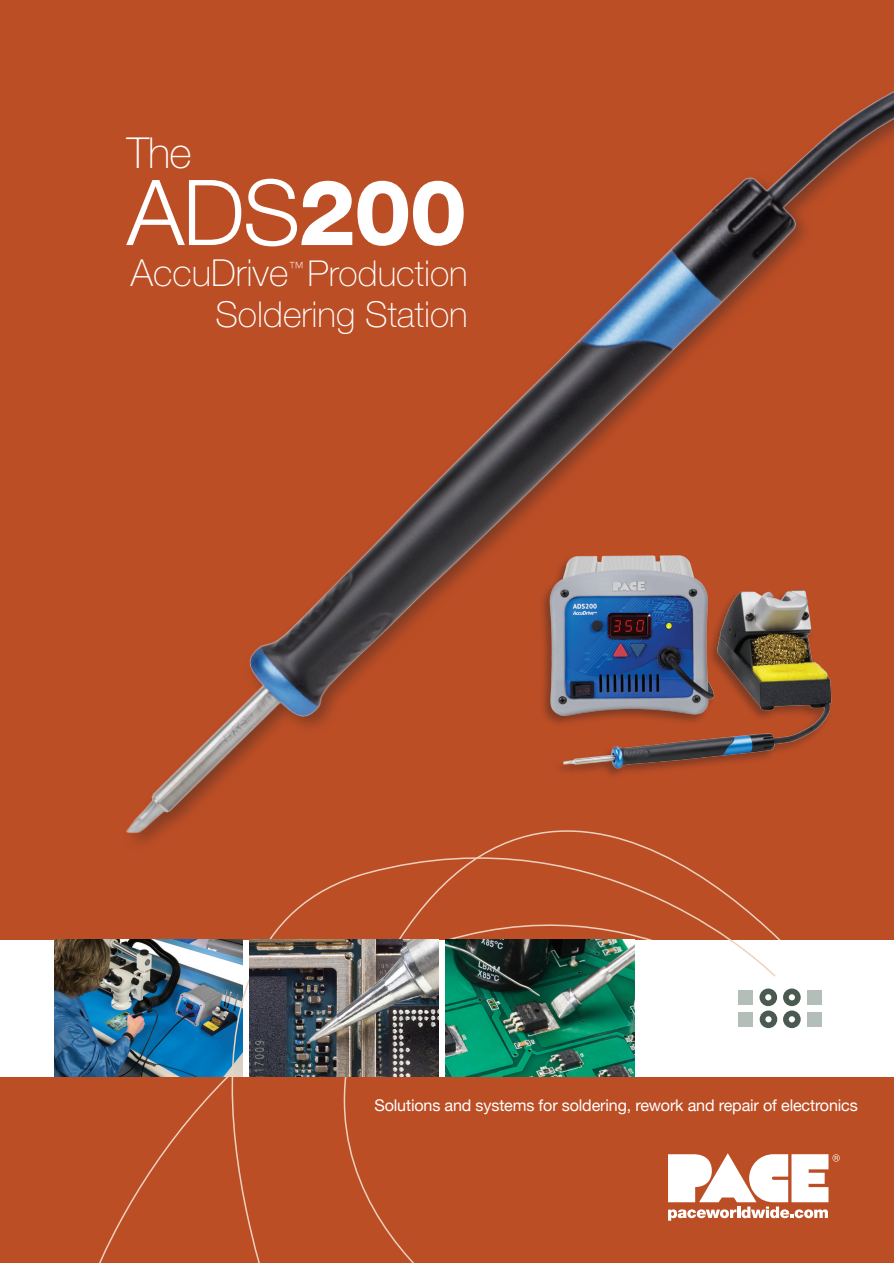
<style>
.page{position:relative;width:894px;height:1263px;background:#fff}
.page>*{position:absolute;margin:0;border:0;box-sizing:border-box;transform-origin:0 0}
.t1{font:300 91.05px "Helvetica Neue";color:#fff}
.t2{font:100 42.75px "Helvetica Neue";color:#fff}
.t3{font:100 37.2px "Helvetica Neue";color:#fff}
.t4{font:100 35.7px/40.3px "Helvetica Neue";color:#fff;text-align:right}
.t5{font:16.2px "Helvetica Neue";letter-spacing:-.01em;color:#fff}
.t6{font:100 15.45px "Helvetica Neue";color:#fff}
.s1{font-weight:800}
</style>
<div class="page">
<div style="left:0;top:0;width:893px;height:1263px;background:#bc4e26"></div>
<img style="left:126px;top:91px;width:767px;height:742px">
<svg style="left:246px;top:638px;width:592px;height:439px"></svg>
<div style="left:0;top:940px;width:893px;height:136px;background:#fff"></div>
<img style="left:54px;top:940px;width:73px;height:136px">
<svg style="left:127px;top:807px;width:649px;height:456px"></svg>
<img style="left:477px;top:491px;width:414px;height:310px">
<svg style="left:667px;top:1153px;width:172px;height:67px"></svg>
<div style="left:737px;top:990px;width:15px;height:14px;background:#b3beb8"></div>
<div style="left:737px;top:1012px;width:15px;height:14px;background:#b3beb8"></div>
<div style="left:807px;top:1012px;width:14px;height:14px;background:#b3beb8"></div>
<div style="left:807px;top:990px;width:14px;height:14px;background:#b3beb8"></div>
<svg style="left:759px;top:988px;width:41px;height:40px"></svg>
<img style="left:250px;top:940px;width:188px;height:136px">
<p class="t2" style="left:127px;top:129px;width:66px">The</p>
<p class="t1" style="left:127px;top:157px;width:341px">ADS<span class="s1">200</span></p>
<p class="t3" style="left:131px;top:252px;width:159px">AccuDrive</p>
<p class="t6" style="left:288px;top:258px;width:17px">™</p>
<p class="t4" style="left:215px;top:254px;width:254px">Production<br>Soldering Station</p>
<p class="t5" style="left:374px;top:1093px;width:484px">Solutions and systems for soldering, rework and repair of electronics</p>
</div>
